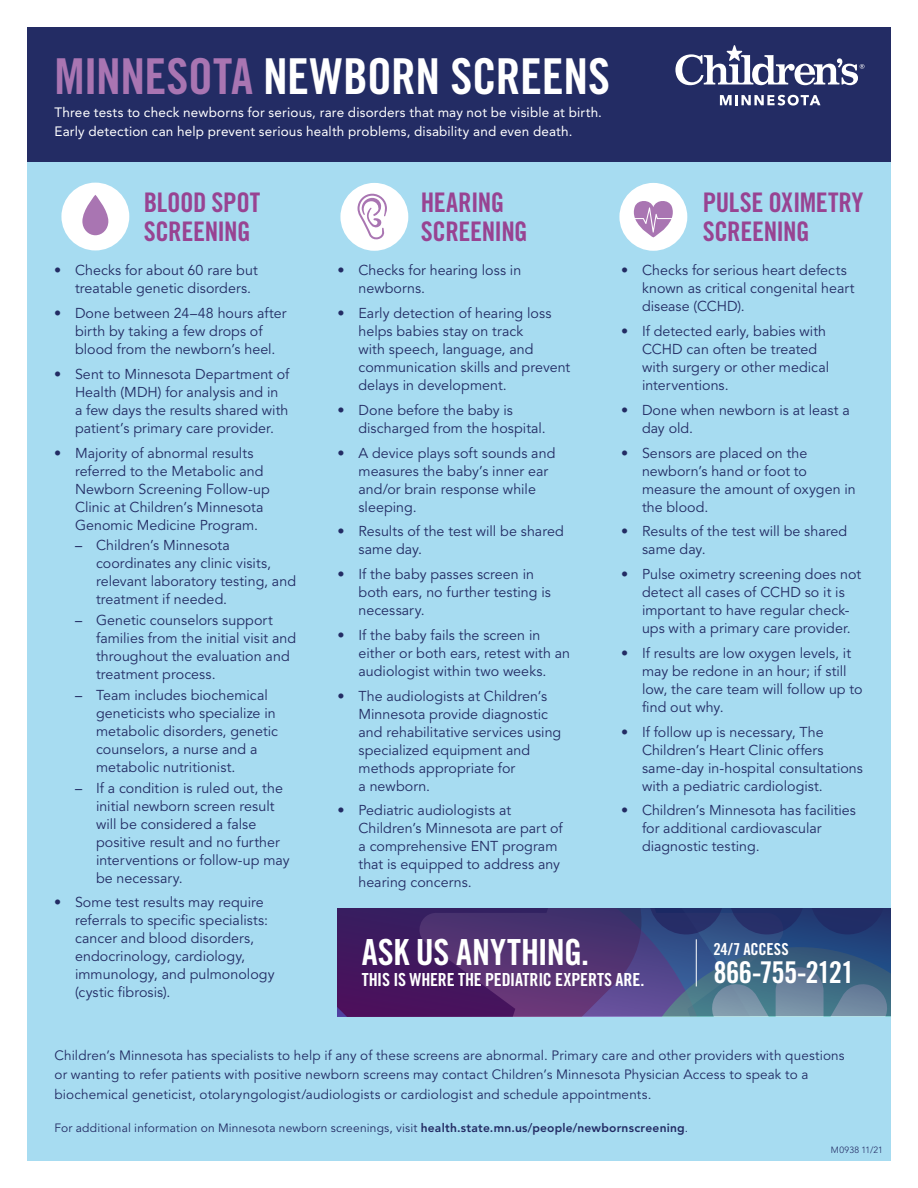
<style>
.page{position:relative;width:918px;height:1188px;background:#fff}
.page>*{position:absolute;margin:0;border:0;box-sizing:border-box;transform-origin:0 0}
.t1{font:49.5px "Trade Gothic LT Pro Bd Cn 20";letter-spacing:-.005em;color:#fff}
.t2{font:36px "Trade Gothic LT Std Bd Cn 20";letter-spacing:-.005em;color:#fff}
.t3{font:30px "Trade Gothic LT Std Bd Cn 20";letter-spacing:-.035em;color:#fff}
.t4{font:27px/28.5px "Trade Gothic LT Pro Bd Cn 20";letter-spacing:-.015em;color:#984392}
.t5{font:18px "Trade Gothic LT Std Bd Cn 20";letter-spacing:-.01em;color:#fff}
.t6{font:16.5px "Trade Gothic LT Std Bd Cn 20";letter-spacing:-.01em;color:#fff}
.t7{font:14.25px/18px "Avenir LT Std";letter-spacing:.005em;color:#232c64}
.t8{font:13.5px/19.5px "Avenir LT Std";letter-spacing:.01em;color:#232c64}
.t9{font:13.5px/19.5px "Avenir LT Std";letter-spacing:.01em;color:#fff}
.t10{font:12px "Avenir LT Std";letter-spacing:.015em;color:#232c64}
.t11{font:300 9px "Avenir LT Std";letter-spacing:.03em;color:#232c64}
.s1{color:#a975b2}
.s2{font-style:inherit}
.s3{font-weight:800}
</style>
<div class="page">
<div style="left:27px;top:148px;width:864px;height:1013px;background:#a7dcf1"></div>
<div style="left:27px;top:27px;width:864px;height:135px;background:#232c64"></div>
<div style="left:61px;top:183px;width:68px;height:67px;background:#fff;border-radius:50%"></div>
<div style="left:340px;top:183px;width:68px;height:68px;background:#fff;border-radius:50%"></div>
<div style="left:619px;top:183px;width:68px;height:68px;background:#fff;border-radius:50%"></div>
<svg style="left:82px;top:195px;width:26px;height:40px"></svg>
<svg style="left:633px;top:201px;width:40px;height:36px"></svg>
<svg style="left:358px;top:194px;width:29px;height:46px"></svg>
<svg style="left:720px;top:95px;width:101px;height:11px"></svg>
<svg style="left:675px;top:45px;width:189px;height:40px"></svg>
<svg style="left:337px;top:908px;width:554px;height:108px;background:#463f77"></svg>
<hr style="left:696px;top:939px;width:1px;height:47px;background:#fff">
<p class="t1" style="left:55px;top:46px;width:557px"><span class="s1">MINNESOTA</span> NEWBORN SCREENS</p>
<p class="t9" style="left:55px;top:103px;width:549px">Three tests to check newborns for serious, rare disorders that may not be visible at birth.<br>Early detection can help prevent serious health problems, disability and even death.</p>
<p class="t4" style="left:144px;top:188px;width:118px">BLOOD SPOT<br>SCREENING</p>
<p class="t4" style="left:421px;top:188px;width:109px">HEARING<br>SCREENING</p>
<p class="t4" style="left:703px;top:188px;width:162px">PULSE OXIMETRY<br>SCREENING</p>
<p class="t7" style="left:75px;top:262px;width:184px;text-indent:-21px">• Checks for about 60 rare but treatable genetic disorders.</p>
<p class="t7" style="left:75px;top:305px;width:213px;text-indent:-21px">• Done between 24–48 hours after birth by taking a few drops of blood from the newborn’s heel.</p>
<p class="t7" style="left:75px;top:365px;width:216px;text-indent:-21px">• Sent to Minnesota Department of Health (MDH) for analysis and in a few days the results shared with patient’s primary care provider.</p>
<p class="t7" style="left:75px;top:444px;width:196px;text-indent:-21px">• Majority of abnormal results referred to the Metabolic and<br>Newborn Screening Follow-up<br>Clinic at Children’s Minnesota<br>Genomic Medicine Program.</p>
<p class="t7" style="left:96px;top:537px;width:202px;text-indent:-21px"><span class="s2">–</span> Children’s Minnesota coordinates any clinic visits, relevant laboratory testing, and treatment if needed.</p>
<p class="t7" style="left:96px;top:612px;width:202px;text-indent:-21px"><span class="s2">–</span> Genetic counselors support families from the initial visit and throughout the evaluation and treatment process.</p>
<p class="t7" style="left:96px;top:686px;width:184px;text-indent:-21px"><span class="s2">–</span> Team includes biochemical geneticists who specialize in metabolic disorders, genetic counselors, a nurse and a metabolic nutritionist.</p>
<p class="t7" style="left:96px;top:779px;width:195px;text-indent:-21px"><span class="s2">–</span> If a condition is ruled out, the initial newborn screen result will be considered a false positive result and no further interventions or follow-up may be necessary.</p>
<p class="t7" style="left:75px;top:894px;width:201px;text-indent:-21px">• Some test results may require referrals to specific specialists: cancer and blood disorders, endocrinology, cardiology, immunology, and pulmonology (cystic fibrosis).</p>
<p class="t7" style="left:358px;top:262px;width:164px;text-indent:-21px">• Checks for hearing loss in newborns.</p>
<p class="t7" style="left:358px;top:305px;width:213px;text-indent:-21px">• Early detection of hearing loss helps babies stay on track<br>with speech, language, and communication skills and prevent delays in development.</p>
<p class="t7" style="left:358px;top:401px;width:189px;text-indent:-21px">• Done before the baby is discharged from the hospital.</p>
<p class="t7" style="left:358px;top:444px;width:198px;text-indent:-21px">• A device plays soft sounds and measures the baby’s inner ear and/or brain response while sleeping.</p>
<p class="t7" style="left:358px;top:523px;width:207px;text-indent:-21px">• Results of the test will be shared same day.</p>
<p class="t7" style="left:358px;top:566px;width:194px;text-indent:-21px">• If the baby passes screen in both ears, no further testing is necessary.</p>
<p class="t7" style="left:358px;top:626px;width:213px;text-indent:-21px">• If the baby fails the screen in either or both ears, retest with an audiologist within two weeks.</p>
<p class="t7" style="left:358px;top:687px;width:204px;text-indent:-21px">• The audiologists at Children’s<br>Minnesota provide diagnostic and rehabilitative services using specialized equipment and methods appropriate for<br>a newborn.</p>
<p class="t7" style="left:358px;top:802px;width:206px;text-indent:-21px">• Pediatric audiologists at<br>Children’s Minnesota are part of a comprehensive ENT program that is equipped to address any hearing concerns.</p>
<p class="t7" style="left:642px;top:262px;width:214px;text-indent:-21px">• Checks for serious heart defects known as critical congenital heart disease (CCHD).</p>
<p class="t7" style="left:642px;top:323px;width:189px;text-indent:-21px">• If detected early, babies with<br>CCHD can often be treated with surgery or other medical interventions.</p>
<p class="t7" style="left:642px;top:401px;width:209px;text-indent:-21px">• Done when newborn is at least a day old.</p>
<p class="t7" style="left:642px;top:444px;width:215px;text-indent:-21px">• Sensors are placed on the newborn’s hand or foot to measure the amount of oxygen in the blood.</p>
<p class="t7" style="left:642px;top:523px;width:207px;text-indent:-21px">• Results of the test will be shared same day.</p>
<p class="t7" style="left:642px;top:566px;width:221px;text-indent:-21px">• Pulse oximetry screening does not detect all cases of CCHD so it is important to have regular check&shy;ups with a primary care provider.</p>
<p class="t7" style="left:642px;top:644px;width:222px;text-indent:-21px">• If results are low oxygen levels, it may be redone in an hour; if still low, the care team will follow up to find out why.</p>
<p class="t7" style="left:642px;top:723px;width:222px;text-indent:-21px">• If follow up is necessary, The Children’s Heart Clinic offers same-day in-hospital consultations with a pediatric cardiologist.</p>
<p class="t7" style="left:642px;top:802px;width:216px;text-indent:-21px">• Children’s Minnesota has facilities for additional cardiovascular diagnostic testing.</p>
<p class="t2" style="left:362px;top:931px;width:229px">ASK US ANYTHING.</p>
<p class="t5" style="left:362px;top:969px;width:284px">THIS IS WHERE THE PEDIATRIC EXPERTS ARE.</p>
<p class="t6" style="left:713px;top:939px;width:77px">24/7 ACCESS</p>
<p class="t3" style="left:713px;top:954px;width:142px">866-755-2121</p>
<p class="t8" style="left:55px;top:1046px;width:792px">Children’s Minnesota has specialists to help if any of these screens are abnormal. Primary care and other providers with questions or wanting to refer patients with positive newborn screens may contact Children’s Minnesota Physician Access to speak to a biochemical geneticist, otolaryngologist/audiologists or cardiologist and schedule appointments.</p>
<p class="t10" style="left:55px;top:1121px;width:635px">For additional information on Minnesota newborn screenings, visit <span class="s3">health.state.mn.us/people/newbornscreening</span>.</p>
<p class="t11" style="left:831px;top:1145px;width:54px">M0938 11/21</p>
</div>
